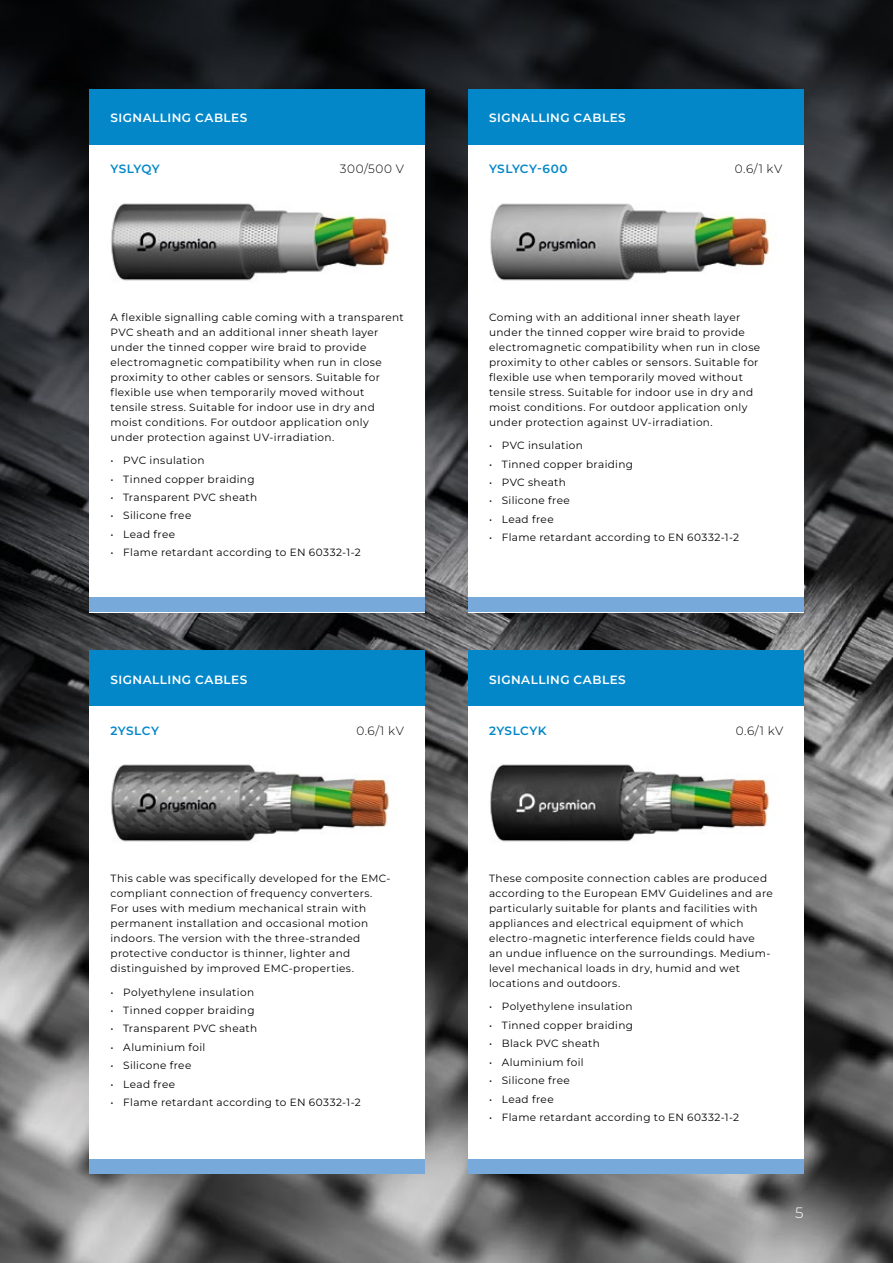
<style>
.page{position:relative;width:893px;height:1263px;background:#fff}
.page>*{position:absolute;margin:0;border:0;box-sizing:border-box;transform-origin:0 0}
.t1{font:300 15px "Montserrat";color:#fff}
.t2{font:600 12px "Montserrat";letter-spacing:.04em;color:#fff}
.t3{font:600 12px "Montserrat";letter-spacing:.03em;color:#0387c9}
.t4{font:300 12px "Montserrat";letter-spacing:.045em;color:#000}
.t5{font:10.5px/15px "Montserrat";letter-spacing:.035em;color:#000}
</style>
<div class="page">
<img style="left:0;top:0;width:893px;height:1263px">
<div style="left:468px;top:89px;width:336px;height:523px;background:#fff"></div>
<div style="left:468px;top:89px;width:336px;height:56px;background:#0387c9"></div>
<div style="left:468px;top:597px;width:336px;height:15px;background:#77a9db"></div>
<div style="left:89px;top:89px;width:336px;height:523px;background:#fff"></div>
<div style="left:89px;top:89px;width:336px;height:56px;background:#0387c9"></div>
<div style="left:89px;top:597px;width:336px;height:15px;background:#77a9db"></div>
<div style="left:468px;top:651px;width:336px;height:523px;background:#fff"></div>
<div style="left:468px;top:651px;width:336px;height:55px;background:#0387c9"></div>
<div style="left:468px;top:1159px;width:336px;height:15px;background:#77a9db"></div>
<div style="left:89px;top:651px;width:336px;height:523px;background:#fff"></div>
<div style="left:89px;top:651px;width:336px;height:55px;background:#0387c9"></div>
<div style="left:89px;top:1159px;width:336px;height:15px;background:#77a9db"></div>
<img style="left:111px;top:203px;width:279px;height:78px">
<img style="left:111px;top:764px;width:279px;height:78px">
<img style="left:490px;top:203px;width:280px;height:78px">
<img style="left:490px;top:764px;width:280px;height:78px">
<p class="t2" style="left:111px;top:109px;width:138px">SIGNALLING CABLES</p>
<p class="t3" style="left:111px;top:160px;width:51px">YSLYQY</p>
<p class="t2" style="left:489px;top:109px;width:138px">SIGNALLING CABLES</p>
<p class="t4" style="left:340px;top:161px;width:66px">300/500 V</p>
<p class="t3" style="left:489px;top:160px;width:80px">YSLYCY-600</p>
<p class="t4" style="left:735px;top:161px;width:49px">0.6/1 kV</p>
<p class="t5" style="left:111px;top:309px;width:295px">A flexible signalling cable coming with a transparent PVC sheath and an additional inner sheath layer under the tinned copper wire braid to provide electromagnetic compatibility when run in close proximity to other cables or sensors. Suitable for flexible use when temporarily moved without tensile stress. Suitable for indoor use in dry and moist conditions. For outdoor application only under protection against UV-irradiation.</p>
<p class="t5" style="left:111px;top:452px;width:95px">• PVC insulation</p>
<p class="t5" style="left:111px;top:471px;width:145px">• Tinned copper braiding</p>
<p class="t5" style="left:111px;top:489px;width:148px">• Transparent PVC sheath</p>
<p class="t5" style="left:111px;top:508px;width:82px">• Silicone free</p>
<p class="t5" style="left:111px;top:526px;width:66px">• Lead free</p>
<p class="t5" style="left:111px;top:545px;width:252px">• Flame retardant according to EN 60332-1-2</p>
<p class="t5" style="left:489px;top:309px;width:273px">Coming with an additional inner sheath layer under the tinned copper wire braid to provide electromagnetic compatibility when run in close proximity to other cables or sensors. Suitable for flexible use when temporarily moved without tensile stress. Suitable for indoor use in dry and moist conditions. For outdoor application only under protection against UV-irradiation.</p>
<p class="t5" style="left:489px;top:438px;width:95px">• PVC insulation</p>
<p class="t5" style="left:489px;top:456px;width:145px">• Tinned copper braiding</p>
<p class="t5" style="left:489px;top:474px;width:78px">• PVC sheath</p>
<p class="t5" style="left:489px;top:493px;width:82px">• Silicone free</p>
<p class="t5" style="left:489px;top:511px;width:66px">• Lead free</p>
<p class="t5" style="left:489px;top:530px;width:252px">• Flame retardant according to EN 60332-1-2</p>
<p class="t2" style="left:111px;top:671px;width:138px">SIGNALLING CABLES</p>
<p class="t2" style="left:489px;top:671px;width:138px">SIGNALLING CABLES</p>
<p class="t3" style="left:111px;top:722px;width:50px">2YSLCY</p>
<p class="t4" style="left:356px;top:722px;width:49px">0.6/1 kV</p>
<p class="t3" style="left:489px;top:722px;width:59px">2YSLCYK</p>
<p class="t4" style="left:736px;top:722px;width:49px">0.6/1 kV</p>
<p class="t5" style="left:111px;top:870px;width:282px">This cable was specifically developed for the EMC&shy;compliant connection of frequency converters.<br>For uses with medium mechanical strain with permanent installation and occasional motion indoors. The version with the three-stranded protective conductor is thinner, lighter and distinguished by improved EMC-properties.</p>
<p class="t5" style="left:111px;top:984px;width:145px">• Polyethylene insulation</p>
<p class="t5" style="left:111px;top:1002px;width:145px">• Tinned copper braiding</p>
<p class="t5" style="left:111px;top:1021px;width:148px">• Transparent PVC sheath</p>
<p class="t5" style="left:111px;top:1039px;width:96px">• Aluminium foil</p>
<p class="t5" style="left:111px;top:1057px;width:82px">• Silicone free</p>
<p class="t5" style="left:111px;top:1076px;width:66px">• Lead free</p>
<p class="t5" style="left:111px;top:1094px;width:252px">• Flame retardant according to EN 60332-1-2</p>
<p class="t5" style="left:489px;top:870px;width:285px">These composite connection cables are produced according to the European EMV Guidelines and are particularly suitable for plants and facilities with appliances and electrical equipment of which electro-magnetic interference fields could have<br>an undue influence on the surroundings. Medium&shy;level mechanical loads in dry, humid and wet locations and outdoors.</p>
<p class="t5" style="left:489px;top:999px;width:145px">• Polyethylene insulation</p>
<p class="t5" style="left:489px;top:1017px;width:145px">• Tinned copper braiding</p>
<p class="t5" style="left:489px;top:1036px;width:112px">• Black PVC sheath</p>
<p class="t5" style="left:489px;top:1054px;width:96px">• Aluminium foil</p>
<p class="t5" style="left:489px;top:1072px;width:82px">• Silicone free</p>
<p class="t5" style="left:489px;top:1091px;width:66px">• Lead free</p>
<p class="t5" style="left:489px;top:1109px;width:252px">• Flame retardant according to EN 60332-1-2</p>
<h1 class="t1" style="left:795px;top:1202px;width:10px">5</h1>
</div>
